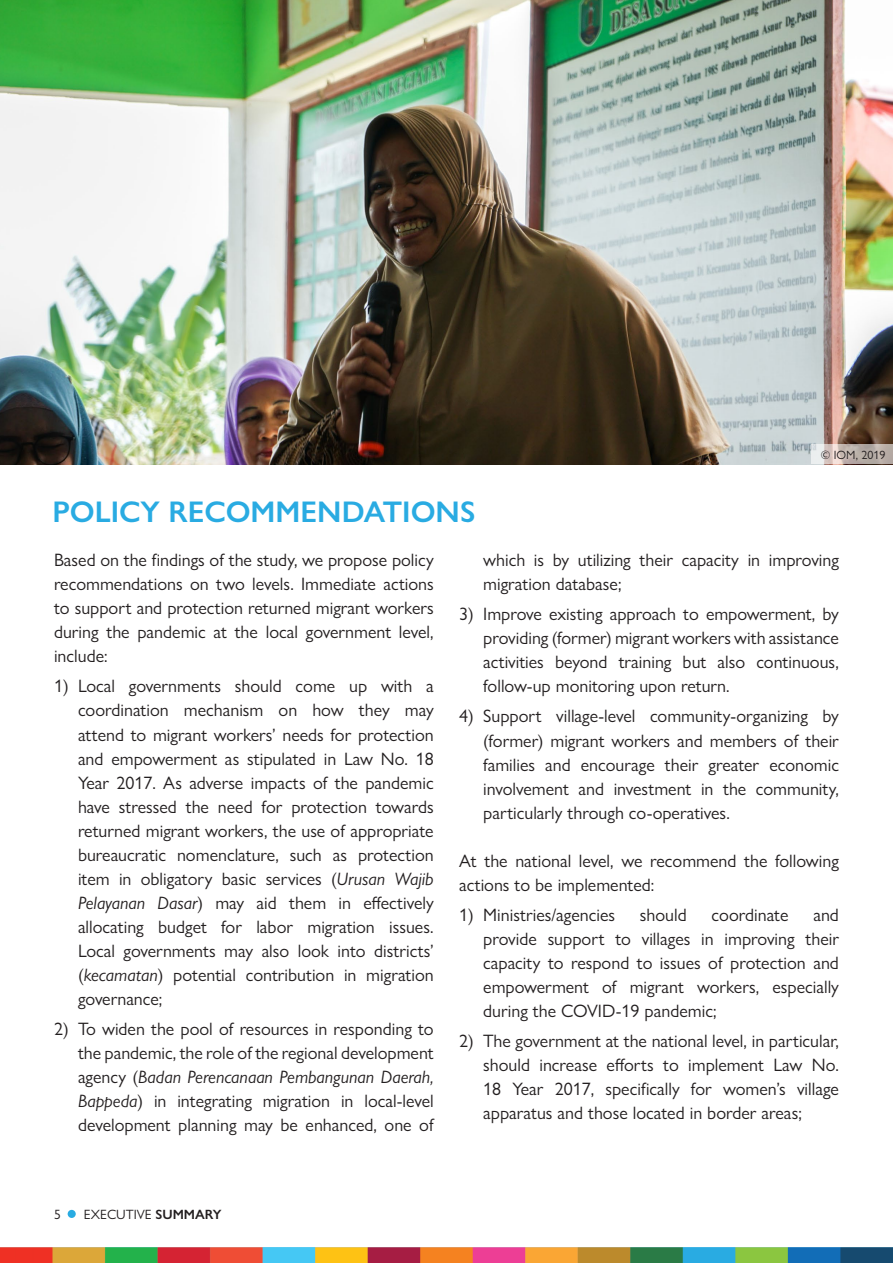
<style>
.page{position:relative;width:893px;height:1263px;background:#fff}
.page>*{position:absolute;margin:0;border:0;box-sizing:border-box;transform-origin:0 0}
.t1{font:600 30px "Gill Sans Nova";color:#29abe2}
.t2{font:18px/24px "Gill Sans Nova";color:#231f20;text-align:justify}
.t3{font:13.5px "Gill Sans Nova";color:#231f20}
.t4{font:12px "Gill Sans Nova";color:#231f20}
.s1{font-style:italic}
.s2{font-weight:600}
</style>
<div class="page">
<img style="left:0;top:1248px;width:893px;height:15px">
<div style="left:68px;top:1210px;width:8px;height:8px;background:#29abe2;border-radius:50%"></div>
<img style="left:0;top:0;width:893px;height:465px">
<svg style="left:811px;top:445px;width:82px;height:19px;background:#c9bfba"></svg>
<p class="t1" style="left:52px;top:493px;width:425px">POLICY RECOMMENDATIONS</p>
<p class="t4" style="left:821px;top:447px;width:66px">© IOM, 2019</p>
<p class="t2" style="left:54px;top:548px;width:381px">Based on the findings of the study, we propose policy recommendations on two levels. Immediate actions to support and protection returned migrant workers during the pandemic at the local government level, include:</p>
<p class="t2" style="left:78px;top:674px;width:357px;text-indent:-24px">1) Local governments should come up with a coordination mechanism on how they may attend to migrant workers’ needs for protection and empowerment as stipulated in Law No. 18<br>Year 2017. As adverse impacts of the pandemic have stressed the need for protection towards returned migrant workers, the use of appropriate bureaucratic nomenclature, such as protection item in obligatory basic services (<span class="s1">Urusan Wajib Pelayanan Dasar</span>) may aid them in effectively allocating budget for labor migration issues.<br>Local governments may also look into districts’ (<span class="s1">kecamatan</span>) potential contribution in migration governance;</p>
<p class="t2" style="left:78px;top:1016px;width:357px;text-indent:-24px">2) To widen the pool of resources in responding to the pandemic, the role of the regional development agency (<span class="s1">Badan Perencanaan Pembangunan Daerah, Bappeda</span>) in integrating migration in local-level development planning may be enhanced, one of</p>
<p class="t2" style="left:483px;top:548px;width:357px">which is by utilizing their capacity in improving migration database;</p>
<p class="t2" style="left:483px;top:602px;width:357px;text-indent:-24px">3) Improve existing approach to empowerment, by providing (former) migrant workers with assistance activities beyond training but also continuous, follow-up monitoring upon return.</p>
<p class="t2" style="left:483px;top:704px;width:357px;text-indent:-24px">4) Support village-level community-organizing by (former) migrant workers and members of their families and encourage their greater economic involvement and investment in the community, particularly through co-operatives.</p>
<p class="t2" style="left:459px;top:848px;width:381px">At the national level, we recommend the following actions to be implemented:</p>
<p class="t2" style="left:459px;top:902px;width:157px">1) Ministries/agencies</p>
<p class="t2" style="left:640px;top:902px;width:48px">should</p>
<p class="t2" style="left:712px;top:902px;width:78px">coordinate</p>
<p class="t2" style="left:483px;top:902px;width:357px;text-indent:330px">and provide support to villages in improving their capacity to respond to issues of protection and empowerment of migrant workers, especially during the COVID-19 pandemic;</p>
<p class="t2" style="left:483px;top:1028px;width:357px;text-indent:-24px">2) The government at the national level, in particular, should increase efforts to implement Law No.<br>18 Year 2017, specifically for women’s village apparatus and those located in border areas;</p>
<p class="t3" style="left:54px;top:1206px;width:8px">5</p>
<p class="t3" style="left:84px;top:1206px;width:139px">EXECUTIVE <span class="s2">SUMMARY</span></p>
</div>
